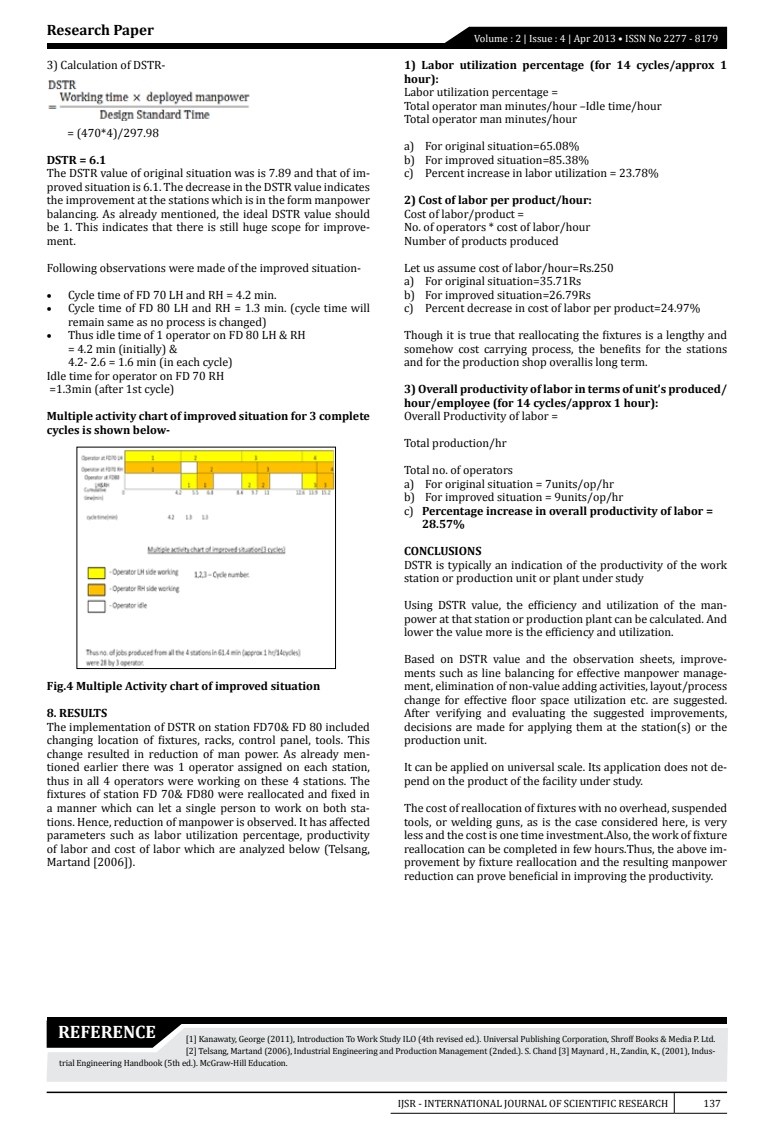
<style>
.page{position:relative;width:774px;height:1136px;background:#fff}
.page>*{position:absolute;margin:0;border:0;box-sizing:border-box;transform-origin:0 0}
.t1{font:700 18px "Cambria";color:#fff}
.t2{font:700 15px "Cambria";color:#000}
.t3{font:12px/13.5px "Cambria";color:#000}
.t4{font:700 12px/13.5px "Cambria";color:#000}
.t5{font:10.5px "Cambria";color:#000}
.t6{font:10.5px "Cambria";color:#fff}
.t7{font:9px "Cambria";letter-spacing:-.01em;color:#000}
.s1{font-weight:400}
</style>
<div class="page">
<hr style="left:47px;top:1091px;width:680px;height:1px;background:#000">
<svg style="left:674px;top:1092px;width:1px;height:20px"></svg>
<hr style="left:391px;top:1112px;width:283px;height:1px;background:#000">
<hr style="left:674px;top:1112px;width:53px;height:1px;background:#000">
<div style="left:47px;top:43px;width:680px;height:6px;background:#000"></div>
<div style="left:445px;top:27px;width:282px;height:16px;background:#000"></div>
<img style="left:48px;top:80px;width:202px;height:40px">
<img style="left:81px;top:450px;width:253px;height:217px">
<div style="left:76px;top:446px;width:260px;height:223px;border:1px solid #000"></div>
<div style="left:47px;top:1028px;width:681px;height:53px;background:#e6e7e8"></div>
<div style="left:47px;top:1017px;width:679px;height:7px;background:#000"></div>
<svg style="left:47px;top:1024px;width:139px;height:23px"></svg>
<p class="t2" style="left:47px;top:20px;width:109px">Research Paper</p>
<p class="t3" style="left:47px;top:58px;width:120px">3) Calculation of DSTR-</p>
<p class="t3" style="left:67px;top:126px;width:93px">= (470*4)/297.98</p>
<p class="t4" style="left:47px;top:152px;width:61px">DSTR = 6.1</p>
<p class="t3" style="left:47px;top:166px;width:325px;text-align:justify">The DSTR value of original situation was is 7.89 and that of im&shy;proved situation is 6.1. The decrease in the DSTR value indicates the improvement at the stations which is in the form manpower balancing. As already mentioned, the ideal DSTR value should be 1. This indicates that there is still huge scope for improve&shy;ment.</p>
<p class="t3" style="left:47px;top:261px;width:316px">Following observations were made of the improved situation-</p>
<p class="t3" style="left:47px;top:288px;width:231px">• Cycle time of FD 70 LH and RH = 4.2 min.</p>
<p class="t3" style="left:68px;top:301px;width:303px;text-indent:-21px">• Cycle time of FD 80 LH and RH = 1.3 min. (cycle time will remain same as no process is changed)</p>
<p class="t3" style="left:47px;top:328px;width:261px">• Thus idle time of 1 operator on FD 80 LH &amp; RH</p>
<p class="t3" style="left:68px;top:342px;width:111px">= 4.2 min (initially) &amp;</p>
<p class="t3" style="left:68px;top:355px;width:166px">4.2- 2.6 = 1.6 min (in each cycle)</p>
<p class="t3" style="left:47px;top:369px;width:179px">Idle time for operator on FD 70 RH</p>
<p class="t3" style="left:49px;top:382px;width:127px">=1.3min (after 1st cycle)</p>
<p class="t4" style="left:47px;top:409px;width:325px">Multiple activity chart of improved situation for 3 complete cycles is shown below-</p>
<p class="t4" style="left:47px;top:679px;width:275px">Fig.4 Multiple Activity chart of improved situation</p>
<p class="t4" style="left:47px;top:706px;width:62px">8. RESULTS</p>
<p class="t3" style="left:47px;top:720px;width:325px;text-align:justify">The implementation of DSTR on station FD70&amp; FD 80 included changing location of fixtures, racks, control panel, tools. This change resulted in reduction of man power. As already men&shy;tioned earlier there was 1 operator assigned on each station, thus in all 4 operators were working on these 4 stations. The fixtures of station FD 70&amp; FD80 were reallocated and fixed in a manner which can let a single person to work on both sta&shy;tions. Hence, reduction of manpower is observed. It has affected parameters such as labor utilization percentage, productivity of labor and cost of labor which are analyzed below (Telsang, Martand [2006]).</p>
<p class="t6" style="left:474px;top:32px;width:245px">Volume : 2 | Issue : 4 | Apr 2013 • ISSN No 2277 - 8179</p>
<p class="t4" style="left:404px;top:58px;width:325px">1) Labor utilization percentage (for 14 cycles/approx 1 hour):</p>
<p class="t3" style="left:404px;top:85px;width:259px">Labor utilization percentage =<br>Total operator man minutes/hour –Idle time/hour<br>Total operator man minutes/hour</p>
<p class="t3" style="left:404px;top:139px;width:256px">a) For original situation=65.08%<br>b) For improved situation=85.38%<br>c) Percent increase in labor utilization = 23.78%</p>
<p class="t4" style="left:404px;top:193px;width:189px">2) Cost of labor per product/hour:</p>
<p class="t3" style="left:404px;top:207px;width:188px">Cost of labor/product =<br>No. of operators * cost of labor/hour<br>Number of products produced</p>
<p class="t3" style="left:404px;top:261px;width:298px">Let us assume cost of labor/hour=Rs.250<br>a) For original situation=35.71Rs<br>b) For improved situation=26.79Rs<br>c) Percent decrease in cost of labor per product=24.97%</p>
<p class="t3" style="left:404px;top:328px;width:325px;text-align:justify">Though it is true that reallocating the fixtures is a lengthy and somehow cost carrying process, the benefits for the stations and for the production shop overallis long term.</p>
<p class="t4" style="left:404px;top:382px;width:325px">3) Overall productivity of labor in terms of unit’s produced/ hour/employee (for 14 cycles/approx 1 hour):</p>
<p class="t3" style="left:404px;top:409px;width:156px">Overall Productivity of labor =</p>
<p class="t3" style="left:404px;top:436px;width:104px">Total production/hr</p>
<p class="t3" style="left:404px;top:463px;width:111px">Total no. of operators</p>
<p class="t3" style="left:404px;top:477px;width:211px">a) For original situation = 7units/op/hr</p>
<p class="t3" style="left:404px;top:490px;width:221px">b) For improved situation = 9units/op/hr</p>
<p class="t4" style="left:404px;top:503px;width:311px"><span class="s1">c)</span> Percentage increase in overall productivity of labor =</p>
<p class="t4" style="left:422px;top:517px;width:44px">28.57%</p>
<p class="t4" style="left:404px;top:544px;width:79px">CONCLUSIONS</p>
<p class="t3" style="left:404px;top:558px;width:325px">DSTR is typically an indication of the productivity of the work station or production unit or plant under study</p>
<p class="t3" style="left:404px;top:598px;width:325px;text-align:justify">Using DSTR value, the efficiency and utilization of the man&shy;power at that station or production plant can be calculated. And lower the value more is the efficiency and utilization.</p>
<p class="t3" style="left:404px;top:652px;width:325px;text-align:justify">Based on DSTR value and the observation sheets, improve&shy;ments such as line balancing for effective manpower manage&shy;ment, elimination of non-value adding activities, layout/process change for effective floor space utilization etc. are suggested.<br>After verifying and evaluating the suggested improvements, decisions are made for applying them at the station(s) or the production unit.</p>
<p class="t3" style="left:404px;top:760px;width:325px">It can be applied on universal scale. Its application does not de&shy;pend on the product of the facility under study.</p>
<p class="t3" style="left:404px;top:801px;width:325px;text-align:justify">The cost of reallocation of fixtures with no overhead, suspended tools, or welding guns, as is the case considered here, is very less and the cost is one time investment.Also, the work of fixture reallocation can be completed in few hours.Thus, the above im&shy;provement by fixture reallocation and the resulting manpower reduction can prove beneficial in improving the productivity.</p>
<h1 class="t1" style="left:58px;top:1018px;width:99px">REFERENCE</h1>
<p class="t7" style="left:186px;top:1033px;width:531px">[1] Kanawaty, George (2011), Introduction To Work Study ILO (4th revised ed.). Universal Publishing Corporation, Shroff Books &amp; Media P. Ltd.</p>
<p class="t7" style="left:186px;top:1045px;width:531px">[2] Telsang, Martand (2006), Industrial Engineering and Production Management (2nded.). S. Chand [3] Maynard , H., Zandin, K., (2001), Indus-</p>
<p class="t7" style="left:59px;top:1057px;width:230px">trial Engineering Handbook (5th ed.). McGraw-Hill Education.</p>
<p class="t5" style="left:398px;top:1097px;width:272px">IJSR - INTERNATIONAL JOURNAL OF SCIENTIFIC RESEARCH</p>
<p class="t5" style="left:704px;top:1097px;width:19px">137</p>
</div>
